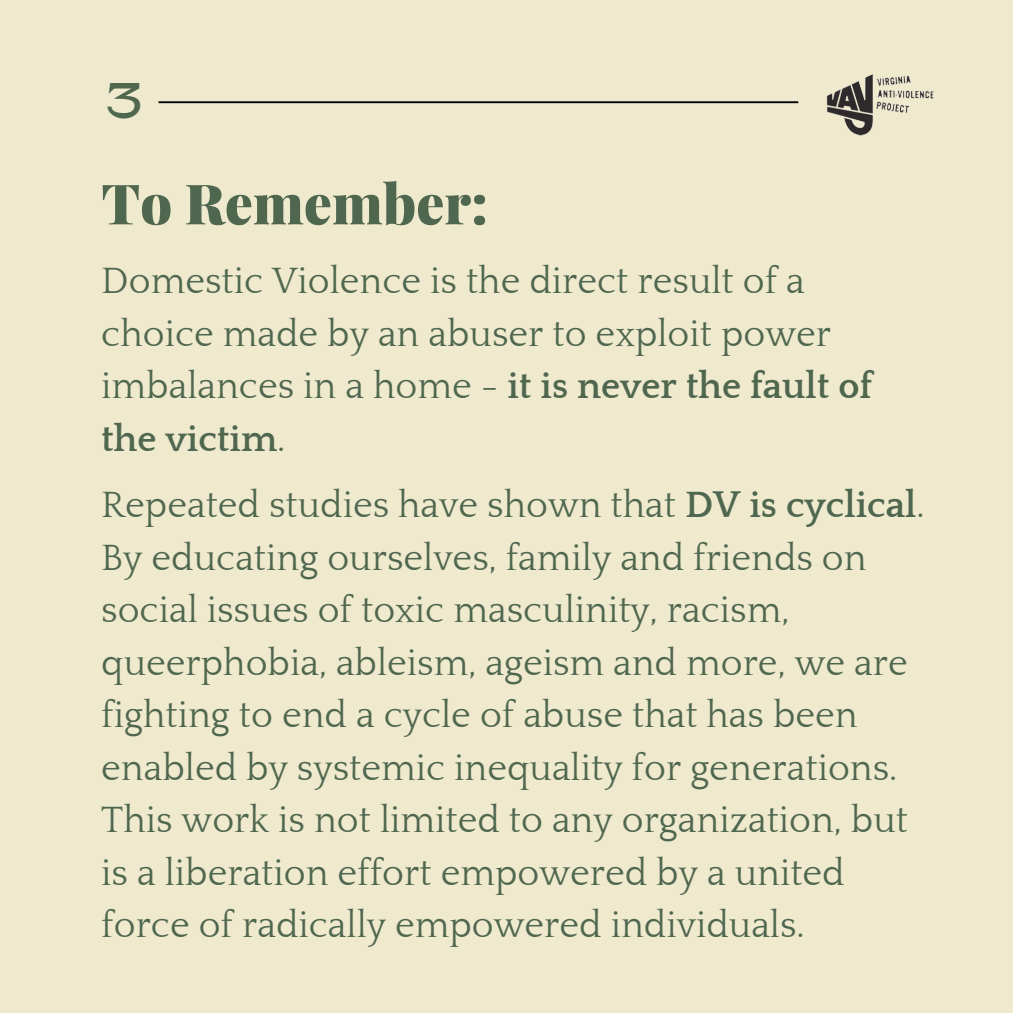
<style>
.page{position:relative;width:1013px;height:1013px;background:#fff}
.page>*{position:absolute;margin:0;border:0;box-sizing:border-box;transform-origin:0 0}
.t1{font:900 55.62px "Playfair Display";color:#4f674f}
.t2{font:700 50px "Rasputin";color:#4f674f}
.t3{font:37.5px/52.5px "Quattrocento";color:#4f674f}
.s1{font-weight:700}
</style>
<div class="page">
<div style="left:0;top:0;width:1012px;height:1012px;background:#efe9ce"></div>
<hr style="left:158px;top:101px;width:640px;height:2px;background:#000">
<img style="left:826px;top:74px;width:108px;height:62px">
<p class="t2" style="left:105px;top:73px;width:39px">3</p>
<p class="t1" style="left:101px;top:164px;width:388px">To Remember:</p>
<p class="t3" style="left:101px;top:256px;width:772px">Domestic Violence is the direct result of a choice made by an abuser to exploit power imbalances in a home - <span class="s1">it is never the fault of the victim</span>.</p>
<p class="t3" style="left:101px;top:479px;width:824px">Repeated studies have shown that <span class="s1">DV is cyclical</span>.<br>By educating ourselves, family and friends on social issues of toxic masculinity, racism, queerphobia, ableism, ageism and more, we are fighting to end a cycle of abuse that has been enabled by systemic inequality for generations.<br>This work is not limited to any organization, but is a liberation effort empowered by a united force of radically empowered individuals.</p>
</div>
